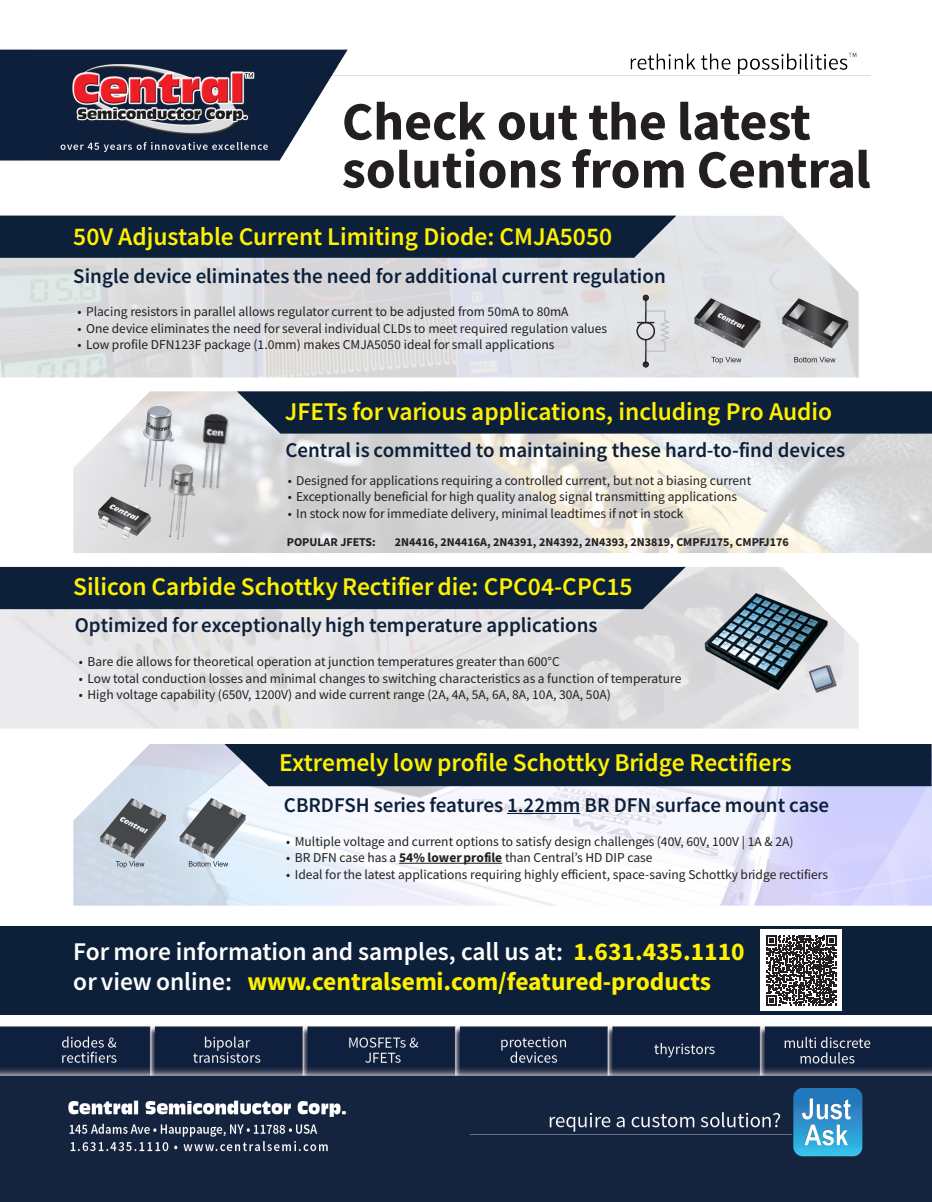
<style>
.page{position:relative;width:932px;height:1202px;background:#fff}
.page>*{position:absolute;margin:0;border:0;box-sizing:border-box;transform-origin:0 0}
.t1{font:54px "Source Sans Variable";letter-spacing:.045em;color:#231f20}
.t2{font:25.5px "Source Sans Variable";letter-spacing:.035em;color:#fff101}
.t3{font:25.5px/30px "Source Sans Variable";letter-spacing:.035em;color:#fff}
.t4{font:21px "Source Sans Variable";letter-spacing:.035em;color:#0d203a}
.t5{font:13.5px "Source Sans Variable";letter-spacing:.02em;color:#231f20}
.t6{font:700 12px "Source Sans Pro";color:#231f20}
.s1{color:#fff101}
</style>
<div class="page">
<img style="left:0;top:49px;width:932px;height:1153px">
<p class="t1" style="left:342px;top:89px;width:466px">Check out the latest</p>
<p class="t1" style="left:342px;top:137px;width:527px">solutions from Central</p>
<p class="t2" style="left:73px;top:221px;width:539px">50V Adjustable Current Limiting Diode: CMJA5050</p>
<p class="t4" style="left:73px;top:263px;width:593px">Single device eliminates the need for additional current regulation</p>
<p class="t5" style="left:78px;top:303px;width:492px">• Placing resistors in parallel allows regulator current to be adjusted from 50mA to 80mA</p>
<p class="t5" style="left:78px;top:320px;width:531px">• One device eliminates the need for several individual CLDs to meet required regulation values</p>
<p class="t5" style="left:78px;top:336px;width:478px">• Low profile DFN123F package (1.0mm) makes CMJA5050 ideal for small applications</p>
<p class="t2" style="left:285px;top:396px;width:548px">JFETs for various applications, including Pro Audio</p>
<p class="t4" style="left:285px;top:438px;width:560px">Central is committed to maintaining these hard-to-find devices</p>
<p class="t5" style="left:288px;top:472px;width:464px">• Designed for applications requiring a controlled current, but not a biasing current</p>
<p class="t5" style="left:288px;top:489px;width:450px">• Exceptionally beneficial for high quality analog signal transmitting applications</p>
<p class="t5" style="left:288px;top:505px;width:396px">• In stock now for immediate delivery, minimal leadtimes if not in stock</p>
<p class="t6" style="left:287px;top:534px;width:91px">POPULAR JFETS:</p>
<p class="t6" style="left:395px;top:534px;width:395px">2N4416, 2N4416A, 2N4391, 2N4392, 2N4393, 2N3819, CMPFJ175, CMPFJ176</p>
<p class="t2" style="left:73px;top:571px;width:560px">Silicon Carbide Schottky Rectifier die: CPC04-CPC15</p>
<p class="t4" style="left:75px;top:612px;width:523px">Optimized for exceptionally high temperature applications</p>
<p class="t5" style="left:79px;top:653px;width:482px">• Bare die allows for theoretical operation at junction temperatures greater than 600°C</p>
<p class="t5" style="left:79px;top:670px;width:603px">• Low total conduction losses and minimal changes to switching characteristics as a function of temperature</p>
<p class="t5" style="left:79px;top:686px;width:533px">• High voltage capability (650V, 1200V) and wide current range (2A, 4A, 5A, 6A, 8A, 10A, 30A, 50A)</p>
<p class="t2" style="left:279px;top:747px;width:513px">Extremely low profile Schottky Bridge Rectifiers</p>
<p class="t4" style="left:284px;top:792px;width:546px">CBRDFSH series features 1.22mm BR DFN surface mount case</p>
<p class="t5" style="left:286px;top:833px;width:508px">• Multiple voltage and current options to satisfy design challenges (40V, 60V, 100V | 1A &amp; 2A)</p>
<p class="t5" style="left:286px;top:849px;width:367px">• BR DFN case has a 54% lower profile than Central’s HD DIP case</p>
<p class="t5" style="left:286px;top:866px;width:543px">• Ideal for the latest applications requiring highly efficient, space-saving Schottky bridge rectifiers</p>
<p class="t3" style="left:73px;top:937px;width:671px">For more information and samples, call us at: <span class="s1">1.631.435.1110 </span>or view online: <span class="s1">www.centralsemi.com/featured-products</span></p>
</div>
